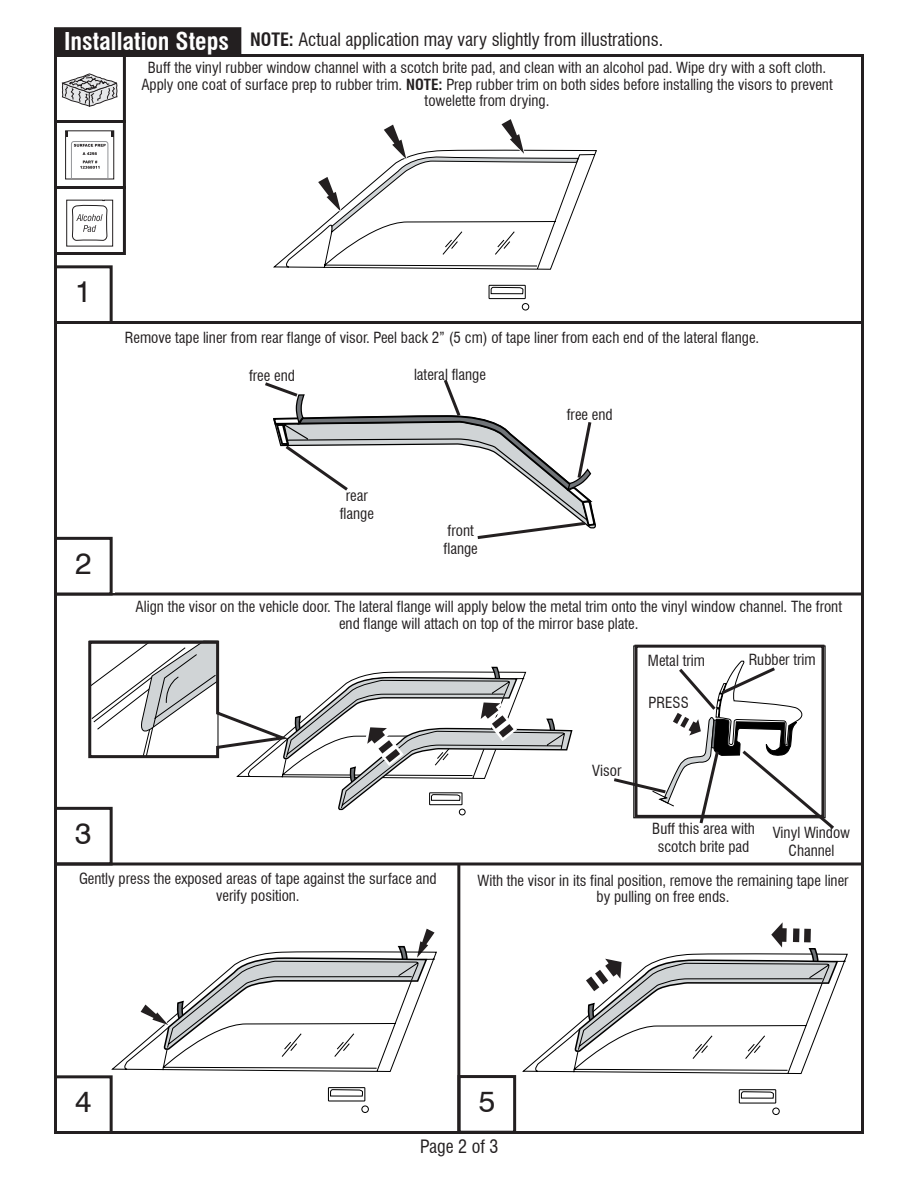
<style>
.page{position:relative;width:918px;height:1188px;background:#fff}
.page>*{position:absolute;margin:0;border:0;box-sizing:border-box;transform-origin:0 0}
.t1{font:30px "Swiss 721 BT";color:#231f20}
.t2{font:condensed 18px "Swiss 721 BT";color:#231f20}
.t3{font:condensed 15px/16.5px "Swiss 721 BT";color:#231f20;text-align:center}
.s1{font-weight:700;font-size:24px;color:#fff}
.s2{font-weight:700}
</style>
<div class="page">
<div style="left:55px;top:28px;width:186px;height:26px;background:#231f20"></div>
<div style="left:54px;top:27px;width:187px;height:28px;border:2px solid #231f20"></div>
<div style="left:54px;top:807px;width:59px;height:59px;border:3px solid #231f20"></div>
<hr style="left:54px;top:862px;width:810px;height:3px;background:#231f20">
<svg style="left:113px;top:592px;width:751px;height:4px;background:#595657"></svg>
<div style="left:458px;top:1075px;width:58px;height:59px;border:3px solid #231f20"></div>
<hr style="left:457px;top:864px;width:3px;height:270px;background:#231f20">
<hr style="left:56px;top:321px;width:806px;height:3px;background:#231f20">
<svg style="left:522px;top:953px;width:326px;height:162px"></svg>
<svg style="left:574px;top:922px;width:265px;height:131px"></svg>
<svg style="left:87px;top:640px;width:486px;height:175px"></svg>
<svg style="left:614px;top:646px;width:220px;height:183px"></svg>
<div style="left:635px;top:645px;width:189px;height:173px;border:3px solid #231f20"></div>
<svg style="left:111px;top:951px;width:326px;height:162px"></svg>
<svg style="left:140px;top:928px;width:296px;height:123px"></svg>
<div style="left:61px;top:1074px;width:54px;height:55px;background:#fff"></div>
<div style="left:54px;top:1075px;width:59px;height:59px;border:3px solid #231f20"></div>
<div style="left:54px;top:54px;width:72px;height:69px;border:3px solid #231f20"></div>
<svg style="left:66px;top:200px;width:47px;height:47px"></svg>
<div style="left:54px;top:265px;width:59px;height:59px;border:3px solid #231f20"></div>
<div style="left:54px;top:537px;width:59px;height:59px;border:3px solid #231f20"></div>
<svg style="left:265px;top:379px;width:331px;height:160px"></svg>
<svg style="left:273px;top:150px;width:324px;height:160px"></svg>
<div style="left:54px;top:120px;width:72px;height:69px;border:3px solid #231f20"></div>
<svg style="left:62px;top:73px;width:56px;height:34px"></svg>
<svg style="left:317px;top:119px;width:262px;height:115px"></svg>
<div style="left:54px;top:186px;width:72px;height:69px;border:3px solid #231f20"></div>
<div style="left:65px;top:131px;width:49px;height:48px;border:1px solid #231f20"></div>
<svg style="left:66px;top:131px;width:48px;height:48px"></svg>
<p class="t2" style="left:64px;top:29px;width:601px"><span class="s1">Installation Steps</span> <span class="s2">NOTE:</span> Actual application may vary slightly from illustrations.</p>
<p class="t3" style="left:141px;top:59px;width:693px">Buff the vinyl rubber window channel with a scotch brite pad, and clean with an alcohol pad. Wipe dry with a soft cloth.<br>Apply one coat of surface prep to rubber trim. <span class="s2">NOTE:</span> Prep rubber trim on both sides before installing the visors to prevent towelette from drying.</p>
<h1 class="t1" style="left:75px;top:273px;width:18px">1</h1>
<h1 class="t1" style="left:75px;top:545px;width:18px">2</h1>
<h1 class="t1" style="left:75px;top:815px;width:18px">3</h1>
<p class="t3" style="left:125px;top:329px;width:636px">Remove tape liner from rear flange of visor. Peel back 2” (5 cm) of tape liner from each end of the lateral flange.</p>
<p class="t3" style="left:249px;top:367px;width:47px">free end</p>
<p class="t3" style="left:567px;top:406px;width:47px">free end</p>
<p class="t3" style="left:414px;top:366px;width:73px">lateral flange</p>
<p class="t3" style="left:340px;top:486px;width:36px;line-height:18px">rear flange</p>
<p class="t3" style="left:444px;top:521px;width:36px;line-height:18px;text-align:left">front flange</p>
<p class="t3" style="left:136px;top:599px;width:708px">Align the visor on the vehicle door. The lateral flange will apply below the metal trim onto the vinyl window channel. The front end flange will attach on top of the mirror base plate.</p>
<p class="t3" style="left:648px;top:653px;width:58px">Metal trim</p>
<p class="t3" style="left:749px;top:651px;width:68px">Rubber trim</p>
<p class="t3" style="left:592px;top:763px;width:31px">Visor</p>
<p class="t3" style="left:648px;top:694px;width:42px">PRESS</p>
<p class="t3" style="left:652px;top:820px;width:104px;line-height:18px">Buff this area with scotch brite pad</p>
<p class="t3" style="left:773px;top:823px;width:79px;line-height:18px">Vinyl Window<br>Channel</p>
<p class="t3" style="left:79px;top:871px;width:359px">Gently press the exposed areas of tape against the surface and verify position.</p>
<p class="t3" style="left:477px;top:872px;width:373px">With the visor in its final position, remove the remaining tape liner by pulling on free ends.</p>
<h1 class="t1" style="left:75px;top:1083px;width:18px">4</h1>
<h1 class="t1" style="left:479px;top:1083px;width:18px">5</h1>
<p class="t2" style="left:420px;top:1136px;width:80px">Page 2 of 3</p>
</div>
